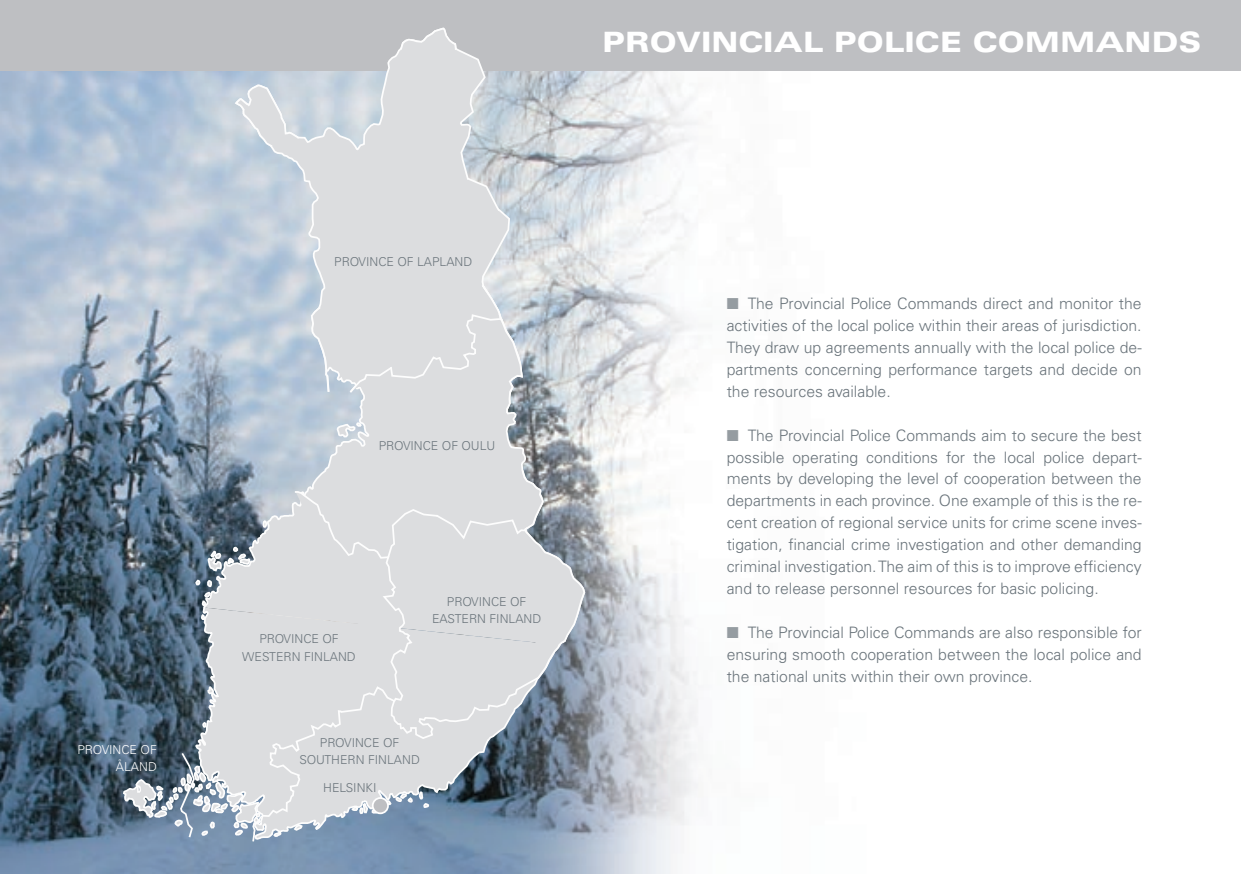
<style>
.page{position:relative;width:1241px;height:874px;background:#fff}
.page>*{position:absolute;margin:0;border:0;box-sizing:border-box;transform-origin:0 0}
.t1{font:900 expanded 28px "Univers";color:#fff}
.t2{font:300 15.75px/21.9px "Univers";color:#6a747b;text-align:justify}
.t3{font:300 12.25px/17.5px "Univers";color:#6a747b;text-align:center}
.t4{font:300 12.25px/17.5px "Univers";color:#fff;text-align:right}
.s1{color:#959ca1}
</style>
<div class="page">
<img style="left:0;top:70px;width:937px;height:803px">
<div style="left:0;top:0;width:1240px;height:70px;background:#bebfc2"></div>
<svg style="left:202px;top:48px;width:384px;height:421px;background:#c8cfd7"></svg>
<svg style="left:336px;top:421px;width:26px;height:15px"></svg>
<svg style="left:310px;top:306px;width:20px;height:86px;background:#cdd5de"></svg>
<svg style="left:349px;top:284px;width:174px;height:129px;background:#dadcde"></svg>
<svg style="left:399px;top:27px;width:58px;height:24px"></svg>
<svg style="left:234px;top:84px;width:66px;height:64px;background:#d5dbe0"></svg>
<svg style="left:122px;top:469px;width:464px;height:372px;background:#adb5bd"></svg>
<div style="left:372px;top:797px;width:16px;height:15px;background:#bebfc2;border-radius:50%"></div>
<div style="left:372px;top:796px;width:17px;height:17px;border:2px solid #fff;border-radius:50%"></div>
<p class="t4" style="left:77px;top:740px;width:81px">PROVINCE OF<br>ÅLAND</p>
<h1 class="t1" style="left:602px;top:26px;width:600px">PROVINCIAL POLICE COMMANDS</h1>
<p class="t3" style="left:334px;top:253px;width:139px">PROVINCE OF LAPLAND</p>
<p class="t3" style="left:378px;top:436px;width:118px">PROVINCE OF OULU</p>
<p class="t3" style="left:242px;top:630px;width:115px">PROVINCE OF<br>WESTERN FINLAND</p>
<p class="t3" style="left:432px;top:592px;width:111px">PROVINCE OF<br>EASTERN FINLAND</p>
<p class="t3" style="left:299px;top:733px;width:122px">PROVINCE OF<br>SOUTHERN FINLAND</p>
<p class="t3" style="left:323px;top:778px;width:55px">HELSINKI</p>
<p class="t2" style="left:726px;top:292px;width:416px"><span class="s1">■</span> The Provincial Police Commands direct and monitor the activities of the local police within their areas of jurisdiction.<br>They draw up agreements annually with the local police de&shy;partments concerning performance targets and decide on the resources available.</p>
<p class="t2" style="left:726px;top:424px;width:416px"><span class="s1">■</span> The Provincial Police Commands aim to secure the best possible operating conditions for the local police depart&shy;ments by developing the level of cooperation between the departments in each province. One example of this is the re&shy;cent creation of regional service units for crime scene inves&shy;tigation, financial crime investigation and other demanding criminal investigation. The aim of this is to improve efficiency and to release personnel resources for basic policing.</p>
<p class="t2" style="left:726px;top:621px;width:416px"><span class="s1">■</span> The Provincial Police Commands are also responsible for ensuring smooth cooperation between the local police and the national units within their own province.</p>
</div>
